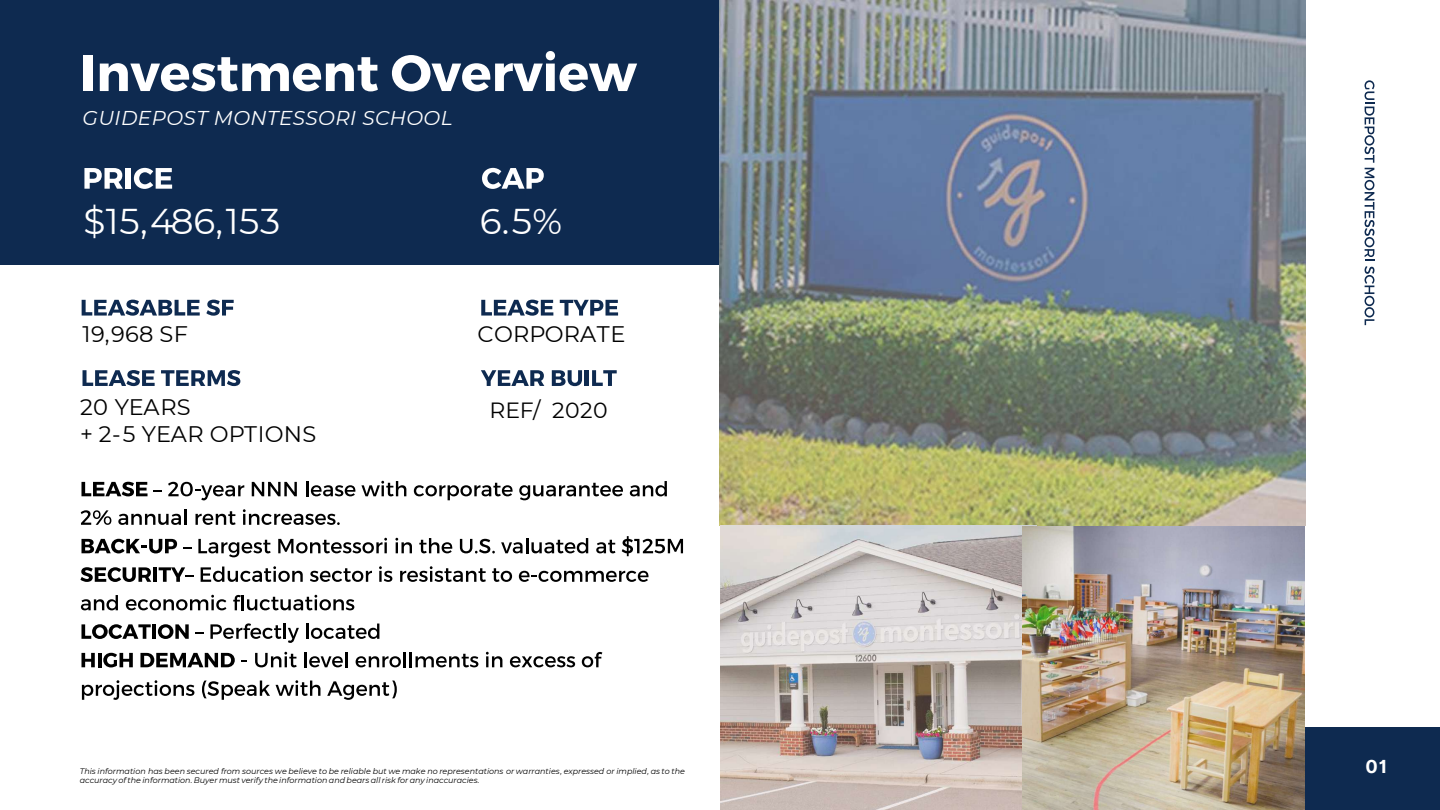
<style>
.page{position:relative;width:1440px;height:810px;background:#fff}
.page>*{position:absolute;margin:0;border:0;box-sizing:border-box;transform-origin:0 0}
.t1{font:35.8px "Montserrat";letter-spacing:.015em;color:#fff}
.t2{font:22.5px/26.9px "Montserrat";letter-spacing:.005em;color:#000}
.t3{font:22px "Montserrat";letter-spacing:.02em;color:#000}
.t4{font:italic 20px "Montserrat";letter-spacing:.02em;color:#fff}
.t5{font:700 18px "Inter";color:#fff}
.t6{font:italic 8px/8.2px "Montserrat";color:#000}
</style>
<div class="page">
<div style="left:722px;top:728px;width:718px;height:82px;background:#0e2a50"></div>
<div style="left:0;top:0;width:720px;height:265px;background:#0e2a50"></div>
<img style="left:720px;top:0;width:585px;height:526px">
<img style="left:720px;top:526px;width:303px;height:284px">
<img style="left:1023px;top:526px;width:282px;height:284px">
<div style="left:84px;top:55px;width:9px;height:36px;background:#fff"></div>
<svg style="left:100px;top:57px;width:278px;height:34px"></svg>
<svg style="left:392px;top:51px;width:245px;height:40px"></svg>
<svg style="left:84px;top:168px;width:39px;height:21px"></svg>
<div style="left:126px;top:168px;width:5px;height:21px;background:#fff"></div>
<svg style="left:134px;top:168px;width:38px;height:21px"></svg>
<svg style="left:482px;top:168px;width:62px;height:21px"></svg>
<svg style="left:82px;top:300px;width:118px;height:16px"></svg>
<svg style="left:206px;top:300px;width:28px;height:16px"></svg>
<svg style="left:481px;top:300px;width:72px;height:16px"></svg>
<svg style="left:560px;top:300px;width:58px;height:16px"></svg>
<svg style="left:81px;top:482px;width:67px;height:14px"></svg>
<svg style="left:154px;top:490px;width:8px;height:2px"></svg>
<svg style="left:168px;top:482px;width:76px;height:18px"></svg>
<svg style="left:252px;top:482px;width:45px;height:14px"></svg>
<svg style="left:306px;top:481px;width:100px;height:15px"></svg>
<svg style="left:414px;top:483px;width:99px;height:17px"></svg>
<svg style="left:519px;top:483px;width:104px;height:17px"></svg>
<svg style="left:630px;top:481px;width:37px;height:15px"></svg>
<svg style="left:81px;top:510px;width:30px;height:15px"></svg>
<svg style="left:118px;top:514px;width:63px;height:11px"></svg>
<hr style="left:184px;top:510px;width:3px;height:15px;background:#000">
<svg style="left:196px;top:511px;width:40px;height:14px"></svg>
<svg style="left:243px;top:509px;width:97px;height:16px"></svg>
<svg style="left:81px;top:539px;width:96px;height:14px"></svg>
<svg style="left:183px;top:547px;width:8px;height:2px"></svg>
<svg style="left:198px;top:539px;width:73px;height:18px"></svg>
<svg style="left:278px;top:538px;width:109px;height:15px"></svg>
<svg style="left:395px;top:538px;width:17px;height:15px"></svg>
<svg style="left:419px;top:538px;width:34px;height:15px"></svg>
<svg style="left:460px;top:539px;width:35px;height:14px"></svg>
<svg style="left:501px;top:538px;width:87px;height:15px"></svg>
<svg style="left:596px;top:540px;width:19px;height:13px"></svg>
<svg style="left:622px;top:536px;width:61px;height:20px"></svg>
<svg style="left:80px;top:567px;width:71px;height:15px"></svg>
<hr style="left:153px;top:567px;width:4px;height:15px;background:#000">
<svg style="left:159px;top:567px;width:34px;height:15px"></svg>
<svg style="left:201px;top:566px;width:102px;height:16px"></svg>
<svg style="left:310px;top:568px;width:62px;height:14px"></svg>
<svg style="left:379px;top:566px;width:13px;height:16px"></svg>
<svg style="left:400px;top:566px;width:86px;height:16px"></svg>
<svg style="left:492px;top:568px;width:20px;height:14px"></svg>
<svg style="left:519px;top:571px;width:130px;height:11px"></svg>
<svg style="left:81px;top:595px;width:37px;height:15px"></svg>
<svg style="left:126px;top:595px;width:100px;height:15px"></svg>
<svg style="left:233px;top:595px;width:8px;height:15px"></svg>
<hr style="left:241px;top:595px;width:3px;height:15px;background:#000">
<svg style="left:247px;top:595px;width:107px;height:15px"></svg>
<svg style="left:81px;top:624px;width:70px;height:15px"></svg>
<hr style="left:152px;top:624px;width:4px;height:15px;background:#000">
<svg style="left:158px;top:624px;width:31px;height:15px"></svg>
<svg style="left:210px;top:623px;width:89px;height:20px"></svg>
<svg style="left:306px;top:624px;width:73px;height:15px"></svg>
<svg style="left:81px;top:653px;width:14px;height:14px"></svg>
<hr style="left:98px;top:653px;width:3px;height:14px;background:#000">
<svg style="left:103px;top:653px;width:30px;height:14px"></svg>
<svg style="left:140px;top:653px;width:95px;height:14px"></svg>
<svg style="left:255px;top:652px;width:42px;height:15px"></svg>
<hr style="left:304px;top:652px;width:3px;height:15px;background:#000">
<svg style="left:309px;top:656px;width:34px;height:11px"></svg>
<hr style="left:345px;top:652px;width:3px;height:15px;background:#000">
<svg style="left:356px;top:656px;width:45px;height:11px"></svg>
<hr style="left:403px;top:652px;width:3px;height:15px;background:#000">
<svg style="left:410px;top:652px;width:68px;height:15px"></svg>
<svg style="left:486px;top:652px;width:16px;height:15px"></svg>
<svg style="left:510px;top:656px;width:65px;height:11px"></svg>
<svg style="left:582px;top:652px;width:20px;height:15px"></svg>
<svg style="left:82px;top:680px;width:112px;height:20px"></svg>
<svg style="left:202px;top:681px;width:68px;height:19px"></svg>
<svg style="left:276px;top:680px;width:44px;height:16px"></svg>
<svg style="left:327px;top:681px;width:70px;height:19px"></svg>
<svg style="left:83px;top:370px;width:72px;height:16px"></svg>
<svg style="left:161px;top:370px;width:79px;height:16px"></svg>
<svg style="left:481px;top:370px;width:63px;height:16px"></svg>
<svg style="left:552px;top:370px;width:30px;height:16px"></svg>
<hr style="left:585px;top:370px;width:4px;height:16px;background:#0e2a50">
<svg style="left:592px;top:370px;width:25px;height:16px"></svg>
<svg style="left:1365px;top:80px;width:9px;height:245px"></svg>
<h3 class="t4" style="left:83px;top:104px;width:372px">GUIDEPOST MONTESSORI SCHOOL</h3>
<h1 class="t1" style="left:84px;top:197px;width:198px">$15,486,153</h1>
<h1 class="t1" style="left:480px;top:197px;width:84px">6.5%</h1>
<h2 class="t2" style="left:83px;top:320px;width:107px">19,968 SF</h2>
<h2 class="t2" style="left:478px;top:320px;width:149px">CORPORATE</h2>
<h2 class="t2" style="left:80px;top:393px;width:238px">20 YEARS<br>+ 2-5 YEAR OPTIONS</h2>
<h3 class="t3" style="left:489px;top:395px;width:120px">REF/ 2020</h3>
<p class="t6" style="left:80px;top:767px;width:607px">This information has been secured from sources we believe to be reliable but we make no representations or warranties, expressed or implied, as to the accuracy of the information. Buyer must verify the information and bears all risk for any inaccuracies.</p>
<h3 class="t5" style="left:1365px;top:754px;width:23px">01</h3>
</div>
